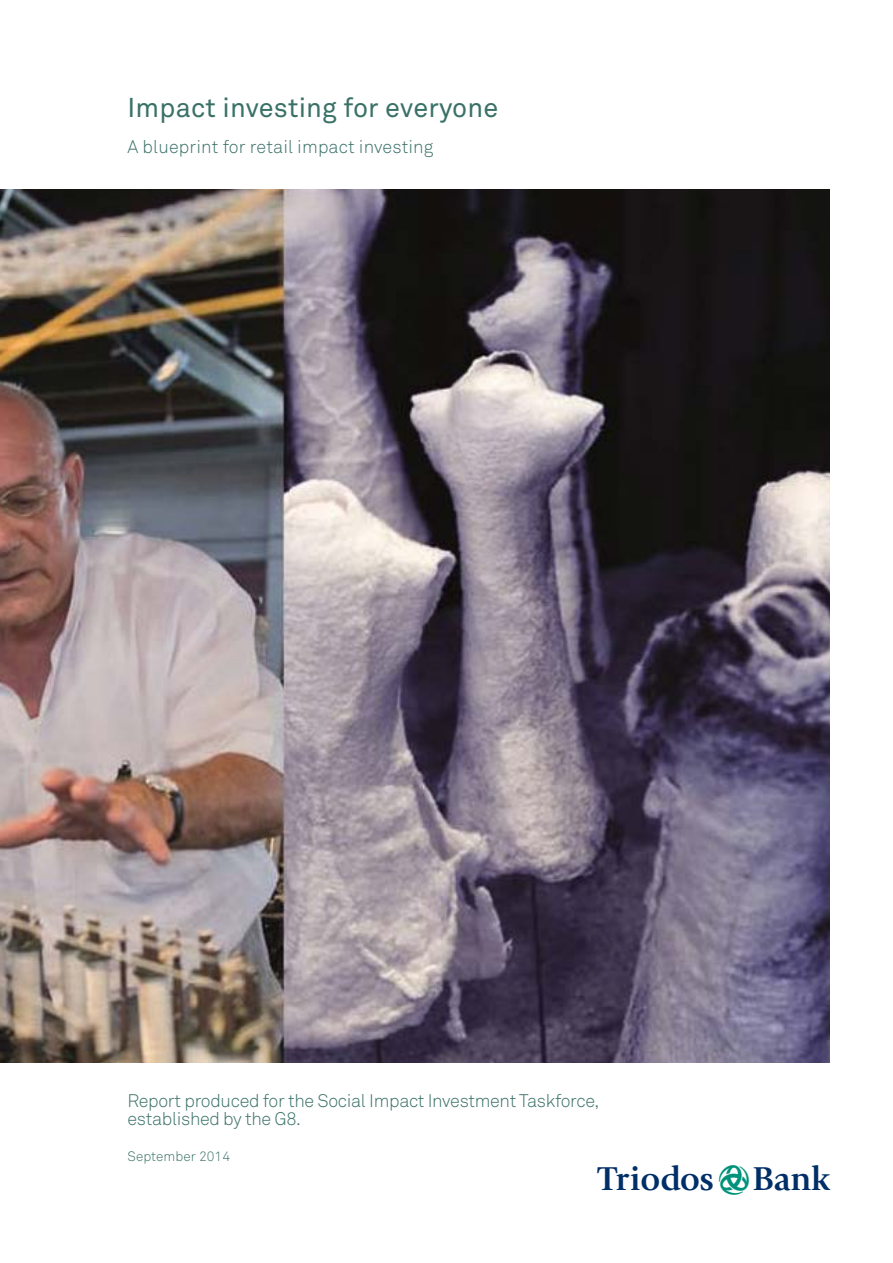
<style>
.page{position:relative;width:893px;height:1263px;background:#fff}
.page>*{position:absolute;margin:0;border:0;box-sizing:border-box;transform-origin:0 0}
.t1{font:34.5px "Triodos B";color:#002e67}
.t2{font:27px "Akkurat Pro";letter-spacing:.005em;color:#3a7167}
.t3{font:18px/18px "Akkurat Light Pro";letter-spacing:-.02em;color:#3a7167}
.t4{font:18px "Akkurat Light Pro";letter-spacing:.005em;color:#3a7167}
.t5{font:13.5px "Akkurat Light Pro";letter-spacing:.005em;color:#3a7167}
.s1{color:#00927b}
</style>
<div class="page">
<img style="left:0;top:189px;width:829px;height:873px">
<h2 class="t2" style="left:128px;top:92px;width:372px">Impact investing for everyone</h2>
<p class="t4" style="left:128px;top:136px;width:307px">A blueprint for retail impact investing</p>
<p class="t3" style="left:128px;top:1092px;width:473px">Report produced for the Social Impact Investment Taskforce, established by the G8.</p>
<p class="t5" style="left:128px;top:1148px;width:104px">September 2014</p>
<h1 class="t1" style="left:598px;top:1164px;width:234px">T<span class="s1">¬</span>B</h1>
</div>
